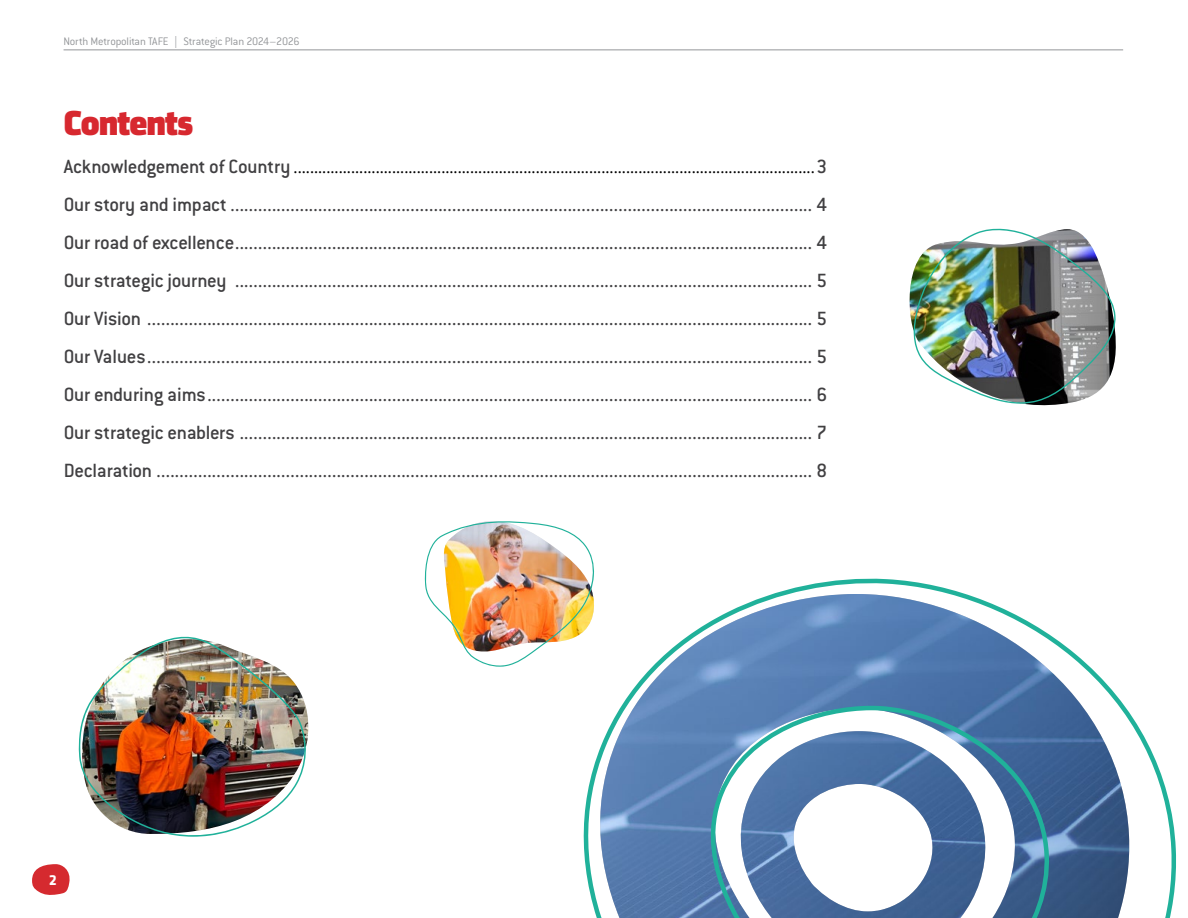
<style>
.page{position:relative;width:1188px;height:918px;background:#fff}
.page>*{position:absolute;margin:0;border:0;box-sizing:border-box;transform-origin:0 0}
.t1{font:36px "Klavika Display Bl";letter-spacing:-.03em;color:#d7282f}
.t2{font:500 21px/38px "Conduit ITC Std";letter-spacing:-.015em;color:#414042;text-align:justify}
.t3{font:18px "Minion Pro";color:#000}
.t4{font:700 15px "Klavika";color:#fff}
.t5{font:300 12px "Conduit ITC Std";letter-spacing:-.015em;color:#939598}
.s1{font-family:"Conduit ITC Std";font-weight:500;font-size:21px;color:#414042}
</style>
<div class="page">
<hr style="left:64px;top:50px;width:1059px;height:1px;background:#939598">
<svg style="left:32px;top:864px;width:38px;height:31px"></svg>
<img style="left:78px;top:636px;width:231px;height:201px">
<img style="left:909px;top:228px;width:207px;height:178px">
<img style="left:424px;top:521px;width:170px;height:146px">
<svg style="left:574px;top:579px;width:602px;height:339px"></svg>
<p class="t5" style="left:64px;top:34px;width:238px">North Metropolitan TAFE | Strategic Plan 2024–2026</p>
<h1 class="t1" style="left:64px;top:102px;width:131px">Contents</h1>
<p class="t3" style="left:64px;top:155px;width:765px"><span class="s1">Acknowledgement of Country</span> ...............................................................................................................................<span class="s1">3</span></p>
<p class="t2" style="left:64px;top:185px;width:765px">Our story and impact.............................................................................................................................. 4<br>Our road of excellence............................................................................................................................. 4<br>Our strategic journey ............................................................................................................................. 5<br>Our Vision ................................................................................................................................................ 5<br>Our Values................................................................................................................................................ 5<br>Our enduring aims................................................................................................................................... 6<br>Our strategic enablers ............................................................................................................................ 7<br>Declaration .............................................................................................................................................. 8</p>
<p class="t4" style="left:49px;top:869px;width:9px">2</p>
</div>
